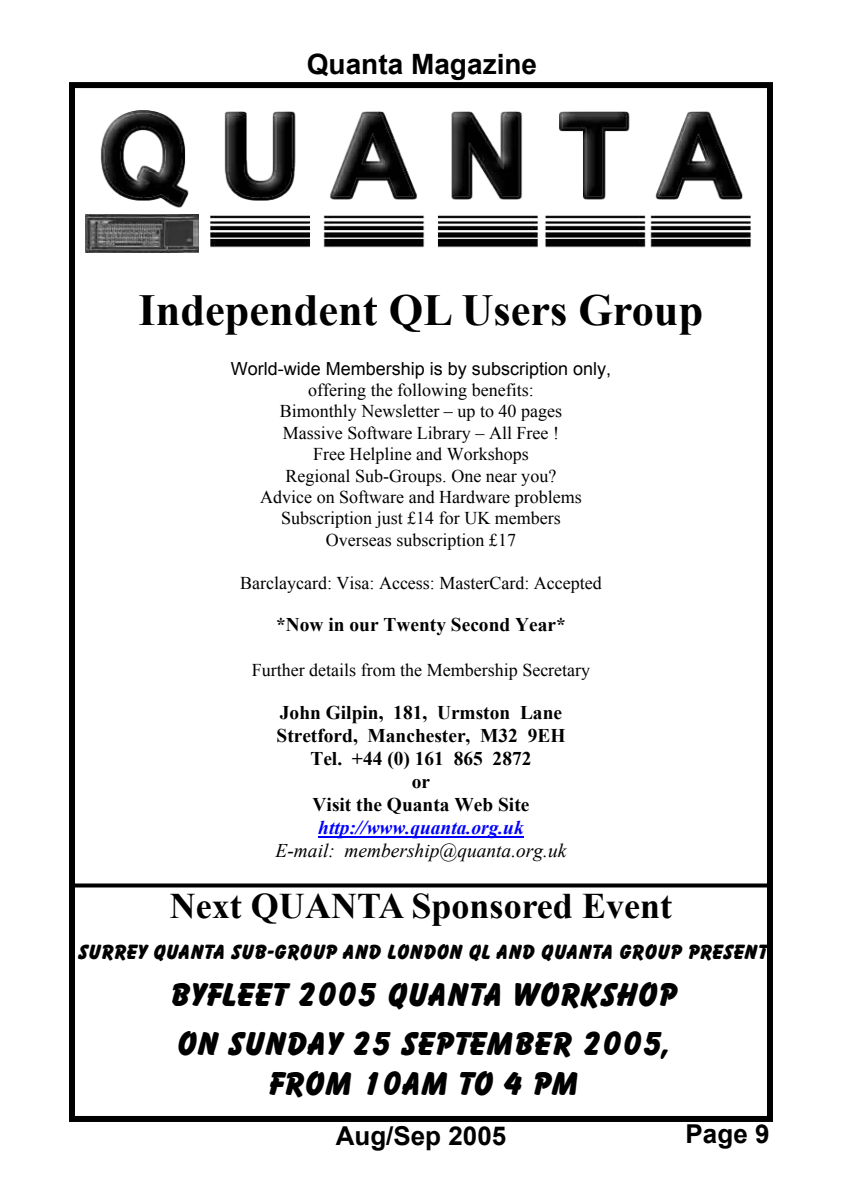
<style>
.page{position:relative;width:842px;height:1191px;background:#fff}
.page>*{position:absolute;margin:0;border:0;box-sizing:border-box;transform-origin:0 0}
.t1{font:700 44.4px "Times New Roman";color:#000}
.t2{font:700 36px "Times New Roman";color:#000}
.t3{font:32px/49.6px "Balloonist SF Bold";color:#000}
.t4{font:700 28px "Arial";color:#000}
.t5{font:700 26px "Arial";color:#000}
.t6{font:20px "Balloonist SF Bold";color:#000}
.t7{font:700 19.4px/23.2px "Times New Roman";color:#000;text-align:center}
.t8{font:italic 19.4px "Times New Roman";color:#000}
.t9{font:italic 700 19.4px "Times New Roman";color:#00f}
.t10{font:18px/21.4px "Times New Roman";color:#000;text-align:center}
.t11{font:18px "Arial";color:#000}
</style>
<div class="page">
<div style="left:69px;top:82px;width:704px;height:1040px;border:6px solid #000"></div>
<hr style="left:318px;top:836px;width:206px;height:2px;background:#00f">
<img style="left:100px;top:111px;width:651px;height:142px">
<img style="left:86px;top:214px;width:112px;height:39px">
<svg style="left:72px;top:883px;width:698px;height:4px;background:#1e1e1e"></svg>
<h3 class="t4" style="left:307px;top:54px;width:232px">Quanta Magazine</h3>
<h1 class="t1" style="left:139px;top:295px;width:566px">Independent QL Users Group</h1>
<p class="t11" style="left:231px;top:361px;width:382px">World-wide Membership is by subscription only,</p>
<p class="t10" style="left:260px;top:381px;width:323px">offering the following benefits:<br>Bimonthly Newsletter – up to 40 pages Massive Software Library – All Free !<br>Free Helpline and Workshops<br>Regional Sub-Groups. One near you?<br>Advice on Software and Hardware problems Subscription just £14 for UK members Overseas subscription £17</p>
<p class="t10" style="left:240px;top:574px;width:363px">Barclaycard: Visa: Access: MasterCard: Accepted</p>
<p class="t7" style="left:276px;top:615px;width:291px">*Now in our Twenty Second Year*</p>
<p class="t10" style="left:252px;top:661px;width:340px">Further details from the Membership Secretary</p>
<p class="t7" style="left:276px;top:702px;width:290px">John Gilpin, 181, Urmston Lane<br>Stretford, Manchester, M32 9EH<br>Tel. +44 (0) 161 865 2872<br>or<br>Visit the Quanta Web Site</p>
<p class="t9" style="left:318px;top:821px;width:207px">http://www.quanta.org.uk</p>
<p class="t8" style="left:276px;top:844px;width:292px">E-mail: membership@quanta.org.uk</p>
<h2 class="t2" style="left:170px;top:894px;width:504px">Next QUANTA Sponsored Event</h2>
<p class="t6" style="left:76px;top:944px;width:691px">SURREY QUANTA SUB-GROUP AND LONDON QL AND QUANTA GROUP PRESENT</p>
<h3 class="t3" style="left:168px;top:970px;width:508px">BYFLEET 2005 QUANTA WORKSHOP<br>ON SUNDAY 25 SEPTEMBER 2005,</h3>
<h3 class="t3" style="left:266px;top:1060px;width:312px">FROM 10AM TO 4 PM</h3>
<h3 class="t5" style="left:336px;top:1126px;width:172px">Aug/Sep 2005</h3>
<h3 class="t5" style="left:686px;top:1123px;width:85px">Page 9</h3>
</div>
